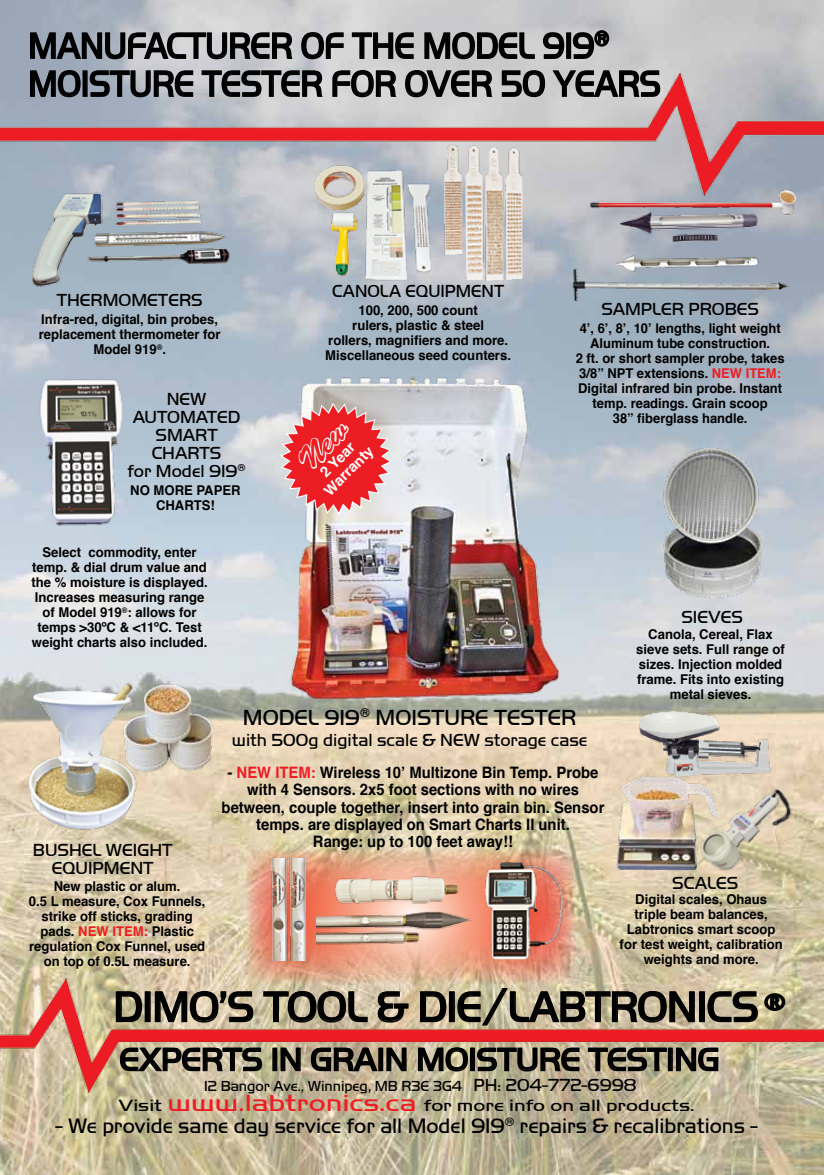
<style>
.page{position:relative;width:824px;height:1175px;background:#fff}
.page>*{position:absolute;margin:0;border:0;box-sizing:border-box;transform-origin:0 0}
.t1{font:43.8px "Handel Got D Ligh";letter-spacing:-.01em;color:#000;scale:.96 1}
.t2{font:37.5px "Handel Got D Ligh";color:#000;scale:.88 1}
.t3{font:33px "Handel Got D Ligh";color:#000}
.t4{font:22.5px "Handel Got D Ligh";color:#000}
.t5{font:21.6px "Handel Got D Ligh";color:#000}
.t6{font:18px/18.8px "Handel Got D Ligh";color:#000}
.t7{font:16.8px "Handel Got D Ligh";color:#000;scale:1.25 1}
.t8{font:700 15.75px/17.2px "Helvetica";color:#000;text-align:center;scale:.94 1}
.t9{font:15px "Handel Got D Ligh";color:#000}
.t10{font:700 14.7px/15.8px "Helvetica";color:#fff;text-align:center}
.t11{font:700 13.5px/15px "Helvetica";color:#000;text-align:center}
.t12{font:700 13.5px/15px "Helvetica";color:#000;text-align:center;scale:.96 1}
.s1{color:#ed1d24}
.s2{font-size:18px}
.s3{font-size:24px;color:#ed1d24}
</style>
<div class="page">
<img style="left:0;top:0;width:824px;height:1174px">
<svg style="left:246px;top:849px;width:329px;height:129px;background:#e1ac8e"></svg>
<img style="left:264px;top:858px;width:49px;height:102px">
<img style="left:316px;top:868px;width:165px;height:82px">
<img style="left:481px;top:858px;width:85px;height:102px">
<img style="left:0;top:978px;width:824px;height:114px">
<img style="left:28px;top:676px;width:113px;height:156px">
<img style="left:616px;top:775px;width:73px;height:95px">
<img style="left:661px;top:217px;width:97px;height:26px">
<img style="left:634px;top:445px;width:154px;height:154px">
<img style="left:661px;top:267px;width:129px;height:35px">
<img style="left:661px;top:195px;width:136px;height:22px">
<img style="left:119px;top:682px;width:97px;height:91px">
<img style="left:661px;top:254px;width:101px;height:19px">
<img style="left:29px;top:516px;width:108px;height:14px">
<img style="left:246px;top:516px;width:364px;height:196px">
<img style="left:638px;top:709px;width:135px;height:68px">
<svg style="left:115px;top:990px;width:28px;height:32px"></svg>
<div style="left:145px;top:991px;width:6px;height:31px;border:2px solid #000"></div>
<svg style="left:154px;top:987px;width:100px;height:36px;background:#a79b85"></svg>
<svg style="left:262px;top:990px;width:106px;height:33px;background:#a0977e"></svg>
<svg style="left:377px;top:990px;width:32px;height:33px"></svg>
<svg style="left:419px;top:990px;width:28px;height:32px"></svg>
<div style="left:449px;top:991px;width:6px;height:31px;border:2px solid #000"></div>
<svg style="left:456px;top:986px;width:239px;height:40px;background:#a49b81"></svg>
<div style="left:699px;top:991px;width:6px;height:31px;border:2px solid #000"></div>
<svg style="left:706px;top:990px;width:80px;height:33px;background:#9d9479"></svg>
<img style="left:689px;top:769px;width:114px;height:116px">
<svg style="left:119px;top:1046px;width:144px;height:26px;background:#8e8671"></svg>
<div style="left:272px;top:1047px;width:5px;height:24px;border:2px solid #000"></div>
<svg style="left:280px;top:1046px;width:21px;height:26px"></svg>
<svg style="left:310px;top:1046px;width:69px;height:26px;background:#817764"></svg>
<div style="left:378px;top:1047px;width:5px;height:24px;border:2px solid #000"></div>
<svg style="left:385px;top:1046px;width:22px;height:26px"></svg>
<svg style="left:417px;top:1043px;width:52px;height:29px;background:#918b72"></svg>
<div style="left:470px;top:1047px;width:5px;height:24px;border:2px solid #000"></div>
<svg style="left:476px;top:1046px;width:104px;height:26px;background:#857d68"></svg>
<svg style="left:587px;top:1046px;width:80px;height:26px;background:#89816a"></svg>
<div style="left:667px;top:1047px;width:5px;height:24px;border:2px solid #000"></div>
<svg style="left:675px;top:1046px;width:44px;height:26px"></svg>
<img style="left:0;top:73px;width:824px;height:122px">
<svg style="left:29px;top:27px;width:632px;height:489px;background:#b4b1b7"></svg>
<h2 class="t2" style="left:28px;top:24px;width:252px">MAN UFACTURER</h2>
<h2 class="t2" style="left:301px;top:24px;width:196px">OF THE MODEL</h2>
<h2 class="t2" style="left:542px;top:24px;width:77px">919<sup>®</sup></h2>
<h2 class="t2" style="left:28px;top:62px;width:54px">MOIST</h2>
<h2 class="t2" style="left:129px;top:62px;width:129px">URE TESTER</h2>
<h2 class="t2" style="left:331px;top:62px;width:25px">FOR</h2>
<h2 class="t2" style="left:404px;top:62px;width:51px">OVER</h2>
<h2 class="t2" style="left:500px;top:62px;width:110px">50 YEARS</h2>
<h3 class="t6" style="left:57px;top:291px;width:37px">THERMOMETERS</h3>
<p class="t11" style="left:39px;top:312px;width:183px">Infra-red, digital, bin probes, replacement thermometer for<br>Model 919<sup>®</sup>.</p>
<h3 class="t6" style="left:167px;top:390px;width:27px">NEW</h3>
<h3 class="t6" style="left:133px;top:408px;width:109px">AUTOMATED</h3>
<h3 class="t6" style="left:155px;top:426px;width:25px">SMART</h3>
<h3 class="t6" style="left:152px;top:444px;width:36px">CHARTS</h3>
<h3 class="t6" style="left:128px;top:462px;width:119px">FOR MODEL 919<sup>®</sup></h3>
<p class="t11" style="left:130px;top:483px;width:112px">NO MORE PAPER<br>CHARTS!</p>
<p class="t11" style="left:31px;top:545px;width:178px">Select commodity, enter temp. &amp; dial drum value and the % moisture is displayed.<br>Increases measuring range of Model 919<sup>®</sup>: allows for temps &gt;30ºC &amp; &lt;11ºC. Test weight charts also included.</p>
<h3 class="t6" style="left:332px;top:282px;width:24px">CANOLA</h3>
<h3 class="t6" style="left:405px;top:282px;width:64px">EQUIPMENT</h3>
<p class="t11" style="left:325px;top:302px;width:187px">100, 200, 500 count<br>rulers, plastic &amp; steel<br>rollers, magnifiers and more.<br>Miscellaneous seed counters.</p>
<p class="t10" style="left:310px;top:476px;width:64px;rotate:-45deg">2 Year<br>Warranty</p>
<h3 class="t6" style="left:601px;top:300px;width:62px">SAM PLER</h3>
<h3 class="t6" style="left:688px;top:300px;width:13px">PROBES</h3>
<p class="t12" style="left:575px;top:321px;width:219px">4’, 6’, 8’, 10’ lengths, light weight<br>Aluminum tube construction.<br>2 ft. or short sampler probe, takes<br>3/8” NPT extensions. <span class="s1">NEW ITEM:<br></span>Digital infrared bin probe. Instant temp. readings. Grain scoop<br>38” fiberglass handle.</p>
<h3 class="t6" style="left:681px;top:608px;width:23px">SIEVES</h3>
<p class="t11" style="left:636px;top:626px;width:150px">Canola, Cereal, Flax sieve sets. Full range of sizes. Injection molded frame. Fits into existing metal sieves.</p>
<h3 class="t6" style="left:52px;top:840px;width:118px;text-indent:-19px">BUSHEL WEIGHT<br>EQUIPMENT</h3>
<p class="t11" style="left:29px;top:878px;width:178px">New plastic or alum.<br>0.5 L measure, Cox Funnels, strike off sticks, grading pads. <span class="s1">NEW ITEM:</span> Plastic regulation Cox Funnel, used on top of 0.5L measure.</p>
<h3 class="t4" style="left:243px;top:704px;width:35px">MODEL</h3>
<h3 class="t4" style="left:324px;top:704px;width:84px">919<sup>®</sup> MOIST</h3>
<h3 class="t4" style="left:444px;top:704px;width:78px">URE TESTER</h3>
<h3 class="t6" style="left:232px;top:730px;width:357px">WITH 500G DIGITAL SCALE &amp; NEW STORAGE CASE</h3>
<p class="t8" style="left:222px;top:764px;width:408px">- <span class="s1">NEW ITEM:</span> Wireless 10’ Multizone Bin Temp. Probe with 4 Sensors. 2x5 foot sections with no wires between, couple together, insert into grain bin. Sensor temps. are displayed on Smart Charts II unit.<br>Range: up to 100 feet away!!</p>
<h3 class="t6" style="left:672px;top:873px;width:24px">SCALES</h3>
<p class="t11" style="left:619px;top:892px;width:164px">Digital scales, Ohaus triple beam balances,<br>Labtronics smart scoop for test weight, calibration weights and more.</p>
<h1 class="t1" style="left:113px;top:982px;width:701px">DIMO’S TOOL &amp; DIE/LABTRONICS <sup>®</sup></h1>
<h3 class="t3" style="left:120px;top:1040px;width:83px">EXPERTS</h3>
<h3 class="t3" style="left:271px;top:1040px;width:81px">IN GRAIN</h3>
<h3 class="t3" style="left:416px;top:1040px;width:48px">MOIST</h3>
<h3 class="t3" style="left:516px;top:1040px;width:111px">URE TESTING</h3>
<p class="t9" style="left:204px;top:1077px;width:434px">12 BANGOR AVE., WINNIPEG, MB R3E 3G4 <span class="s2">PH : 204-772-6998</span></p>
<p class="t7" style="left:119px;top:1096px;width:462px">VISIT <span class="s3">WWW.LABTRONICS.CA</span> FOR MORE INFO ON ALL PRODUCTS.</p>
<h3 class="t5" style="left:56px;top:1113px;width:703px">- WE PROVIDE SAME DAY SERVICE FOR ALL MODEL 919<sup>®</sup> REPAIRS &amp; RECALIBRATIONS -</h3>
</div>
